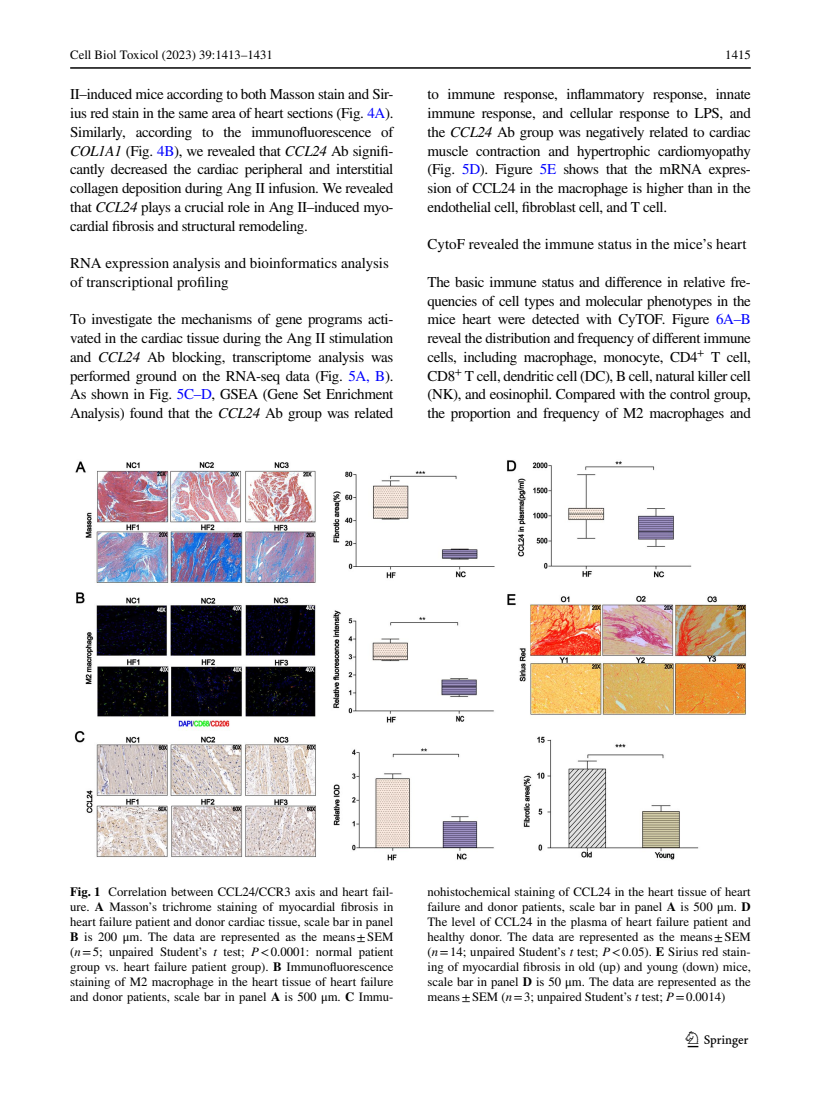
<style>
.page{position:relative;width:821px;height:1106px;background:#fff}
.page>*{position:absolute;margin:0;border:0;box-sizing:border-box;transform-origin:0 0}
.t1{font:22.5px "Springnew Regular 3";color:#000}
.t2{font:15px/18.8px "STIX";letter-spacing:-.02em;color:#000;text-align:justify}
.t3{font:15px/18.8px "STIX";color:#000}
.t4{font:12.75px/15px "STIX";color:#000;text-align:justify}
.s1{color:#00f}
.s2{font-style:italic}
.s3{font-weight:700}
</style>
<div class="page">
<hr style="left:70px;top:67px;width:680px;height:2px;background:#000">
<img style="left:74px;top:460px;width:672px;height:400px">
<p class="t4" style="left:70px;top:48px;width:204px">Cell Biol Toxicol (2023) 39:1413–1431</p>
<p class="t4" style="left:725px;top:49px;width:27px">1415</p>
<p class="t2" style="left:70px;top:86px;width:325px">II–induced mice according to both Masson stain and Sir&shy;ius red stain in the same area of heart sections (Fig. <span class="s1">4A</span>).<br>Similarly, according to the immunofluorescence of <span class="s2">COL1A1</span> (Fig. <span class="s1">4B</span>), we revealed that <span class="s2">CCL24</span> Ab signifi&shy;cantly decreased the cardiac peripheral and interstitial collagen deposition during Ang II infusion. We revealed that <span class="s2">CCL24</span> plays a crucial role in Ang II–induced myo&shy;cardial fibrosis and structural remodeling.</p>
<p class="t3" style="left:70px;top:255px;width:320px">RNA expression analysis and bioinformatics analysis of transcriptional profiling</p>
<p class="t2" style="left:70px;top:311px;width:325px">To investigate the mechanisms of gene programs acti&shy;vated in the cardiac tissue during the Ang II stimulation and <span class="s2">CCL24</span> Ab blocking, transcriptome analysis was performed ground on the RNA-seq data (Fig. <span class="s1">5A, B</span>).<br>As shown in Fig. <span class="s1">5C–D</span>, GSEA (Gene Set Enrichment Analysis) found that the <span class="s2">CCL24</span> Ab group was related</p>
<p class="t2" style="left:427px;top:86px;width:325px">to immune response, inflammatory response, innate immune response, and cellular response to LPS, and the <span class="s2">CCL24</span> Ab group was negatively related to cardiac muscle contraction and hypertrophic cardiomyopathy (Fig. <span class="s1">5D</span>). Figure <span class="s1">5E</span> shows that the mRNA expres&shy;sion of CCL24 in the macrophage is higher than in the endothelial cell, fibroblast cell, and T cell.</p>
<p class="t3" style="left:427px;top:236px;width:320px">CytoF revealed the immune status in the mice’s heart</p>
<p class="t2" style="left:427px;top:273px;width:325px">The basic immune status and difference in relative fre&shy;quencies of cell types and molecular phenotypes in the mice heart were detected with CyTOF. Figure <span class="s1">6A–B </span>reveal the distribution and frequency of different immune cells, including macrophage, monocyte, CD4<sup>+</sup> T cell, CD8<sup>+</sup> T cell, dendritic cell (DC), B cell, natural killer cell (NK), and eosinophil. Compared with the control group, the proportion and frequency of M2 macrophages and</p>
<p class="t4" style="left:70px;top:884px;width:325px"><span class="s3">Fig. 1</span> Correlation between CCL24/CCR3 axis and heart fail&shy;ure. <span class="s3">A</span> Masson’s trichrome staining of myocardial fibrosis in heart failure patient and donor cardiac tissue, scale bar in panel <span class="s3">B</span> is 200 μm. The data are represented as the means±SEM (<span class="s2">n</span>=5; unpaired Student’s <span class="s2">t</span> test; <span class="s2">P</span>&lt;0.0001: normal patient group vs. heart failure patient group). <span class="s3">B</span> Immunofluorescence staining of M2 macrophage in the heart tissue of heart failure and donor patients, scale bar in panel <span class="s3">A</span> is 500 μm. <span class="s3">C</span> Immu-</p>
<p class="t4" style="left:427px;top:884px;width:325px">nohistochemical staining of CCL24 in the heart tissue of heart failure and donor patients, scale bar in panel <span class="s3">A</span> is 500 μm. <span class="s3">D </span>The level of CCL24 in the plasma of heart failure patient and healthy donor. The data are represented as the means±SEM (<span class="s2">n</span>=14; unpaired Student’s <span class="s2">t</span> test; <span class="s2">P</span>&lt;0.05). <span class="s3">E</span> Sirius red stain&shy;ing of myocardial fibrosis in old (up) and young (down) mice, scale bar in panel <span class="s3">D</span> is 50 μm. The data are represented as the means±SEM (<span class="s2">n</span>=3; unpaired Student’s <span class="s2">t</span> test; <span class="s2">P</span>=0.0014)</p>
<h1 class="t1" style="left:687px;top:1031px;width:62px">1 3</h1>
</div>
